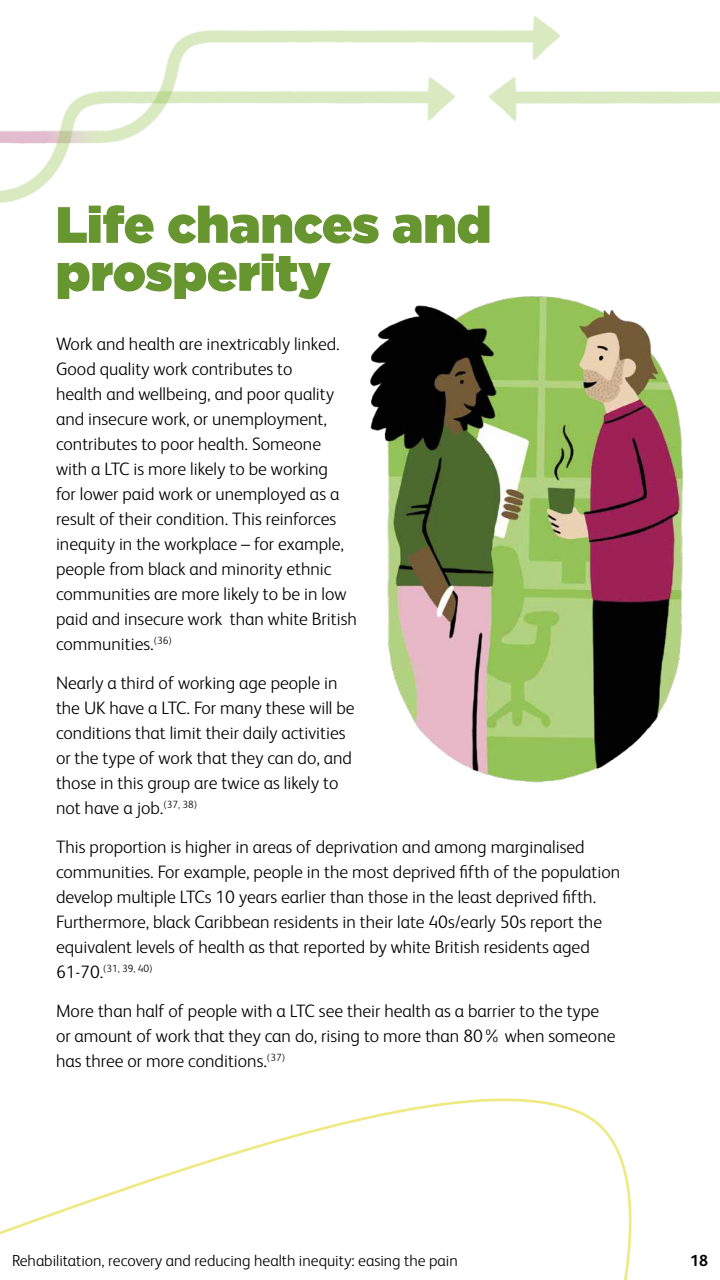
<style>
.page{position:relative;width:720px;height:1280px;background:#fff}
.page>*{position:absolute;margin:0;border:0;box-sizing:border-box;transform-origin:0 0}
.t1{font:900 51px/48px "Gotham";color:#679630}
.t2{font:300 18px/25px "FS Albert";color:#000}
.t3{font:300 16px "FS Albert";color:#000}
.t4{font:700 16px "FS Albert";color:#000}
.t5{font:300 10.5px "FS Albert";color:#000}
.s1{font-size:18px}
</style>
<div class="page">
<img style="left:167px;top:16px;width:393px;height:46px">
<img style="left:0;top:62px;width:455px;height:141px">
<svg style="left:0;top:1098px;width:632px;height:182px"></svg>
<img style="left:369px;top:296px;width:314px;height:487px">
<img style="left:489px;top:77px;width:231px;height:44px">
<h1 class="t1" style="left:56px;top:200px;width:437px">Life chances and prosperity</h1>
<p class="t2" style="left:56px;top:330px;width:302px">Work and health are inextricably linked.<br>Good quality work contributes to<br>health and wellbeing, and poor quality and insecure work, or unemployment, contributes to poor health. Someone with a LTC is more likely to be working<br>for lower paid work or unemployed as a result of their condition. This reinforces inequity in the workplace – for example, people from black and minority ethnic communities are more likely to be in low paid and insecure work than white British communities.<sup>(36)</sup></p>
<p class="t2" style="left:56px;top:669px;width:300px">Nearly a third of working age people in the UK have a LTC. For many these will be conditions that limit their daily activities or the type of work that they can do, and those in this group are twice as likely to not have a job.<sup>(37,</sup> <sup>38)</sup></p>
<p class="t2" style="left:56px;top:833px;width:566px">This proportion is higher in areas of deprivation and among marginalised communities. For example, people in the most deprived fifth of the population develop multiple LTCs 10 years earlier than those in the least deprived fifth.<br>Furthermore, black Caribbean residents in their late 40s/early 50s report the equivalent levels of health as that reported by white British residents aged</p>
<p class="t5" style="left:56px;top:961px;width:98px"><span class="s1">61-70.</span>(31, 39, 40)</p>
<p class="t2" style="left:56px;top:997px;width:561px">More than half of people with a LTC see their health as a barrier to the type or amount of work that they can do, rising to more than 80% when someone has three or more conditions.<sup>(37)</sup></p>
<p class="t3" style="left:12px;top:1250px;width:447px">Rehabilitation, recovery and reducing health inequity: easing the pain</p>
<p class="t4" style="left:690px;top:1249px;width:19px">18</p>
</div>
